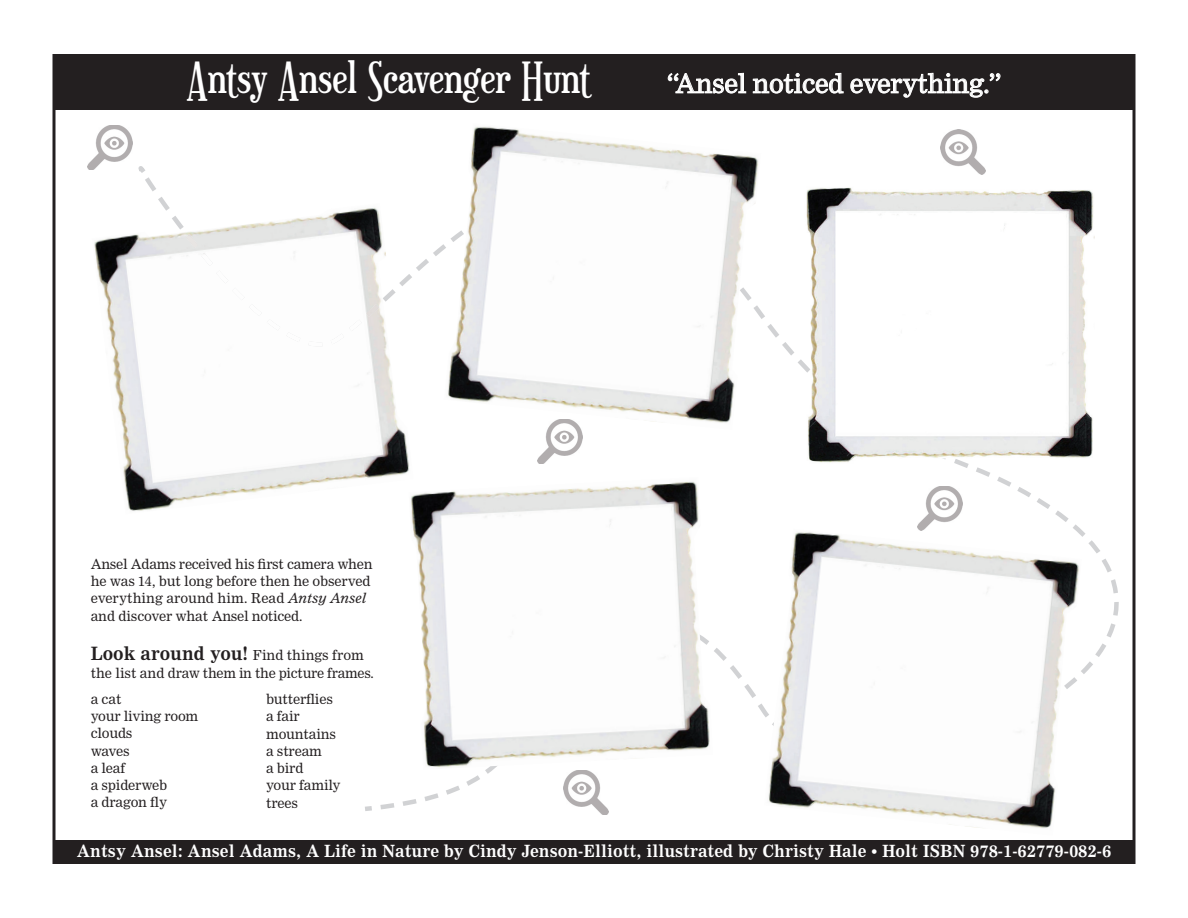
<style>
.page{position:relative;width:1188px;height:918px;background:#fff}
.page>*{position:absolute;margin:0;border:0;box-sizing:border-box;transform-origin:0 0}
.t1{font:42px "Euphorigenic";color:#fff}
.t2{font:25.5px "Clarion";color:#fff}
.t3{font:700 18px "Clarion";letter-spacing:.01em;color:#231f20}
.t4{font:700 16.5px "Clarion";letter-spacing:.01em;color:#fff}
.t5{font:13.5px/17.2px "Clarion";letter-spacing:-.005em;color:#231f20}
.s1{font-style:italic}
.s2{font-weight:400;font-size:13.5px}
</style>
<div class="page">
<svg style="left:1017px;top:483px;width:119px;height:349px"></svg>
<div style="left:54px;top:54px;width:1080px;height:55px;background:#231f20"></div>
<svg style="left:668px;top:73px;width:78px;height:20px"></svg>
<svg style="left:753px;top:73px;width:91px;height:20px"></svg>
<svg style="left:850px;top:73px;width:150px;height:25px"></svg>
<img style="left:94px;top:209px;width:238px;height:184px">
<img style="left:332px;top:207px;width:80px;height:271px">
<img style="left:117px;top:393px;width:249px;height:118px">
<img style="left:186px;top:234px;width:137px;height:113px">
<img style="left:349px;top:304px;width:30px;height:27px">
<svg style="left:331px;top:333px;width:13px;height:11px"></svg>
<img style="left:444px;top:126px;width:317px;height:297px">
<img style="left:764px;top:529px;width:318px;height:303px">
<img style="left:805px;top:187px;width:290px;height:277px">
<img style="left:409px;top:477px;width:301px;height:293px">
<div style="left:54px;top:840px;width:1080px;height:22px;background:#231f20"></div>
<img style="left:87px;top:125px;width:45px;height:45px">
<img style="left:538px;top:419px;width:44px;height:45px">
<img style="left:918px;top:486px;width:45px;height:45px">
<img style="left:564px;top:770px;width:45px;height:45px">
<img style="left:941px;top:130px;width:45px;height:44px">
<h1 class="t1" style="left:186px;top:52px;width:406px">Antsy Ansel Scavenger Hunt</h1>
<h2 class="t2" style="left:666px;top:68px;width:337px">“Ansel noticed everything.”</h2>
<p class="t5" style="left:91px;top:555px;width:283px">Ansel Adams received his first camera when he was 14, but long before then he observed everything around him. Read <span class="s1">Antsy Ansel </span>and discover what Ansel noticed.</p>
<h3 class="t3" style="left:91px;top:643px;width:274px">Look around you! <span class="s2">Find things from</span></h3>
<p class="t5" style="left:91px;top:659px;width:285px;line-height:26.2px">the list and draw them in the picture frames. a cat</p>
<p class="t5" style="left:91px;top:707px;width:109px">your living room clouds<br>waves<br>a leaf<br>a spiderweb<br>a dragon fly</p>
<p class="t5" style="left:266px;top:691px;width:76px">butterflies a fair mountains a stream<br>a bird<br>your family trees</p>
<p class="t4" style="left:77px;top:842px;width:1036px">Antsy Ansel: Ansel Adams, A Life in Nature by Cindy Jenson-Elliott, illustrated by Christy Hale • Holt ISBN 978-1-62779-082-6</p>
</div>
